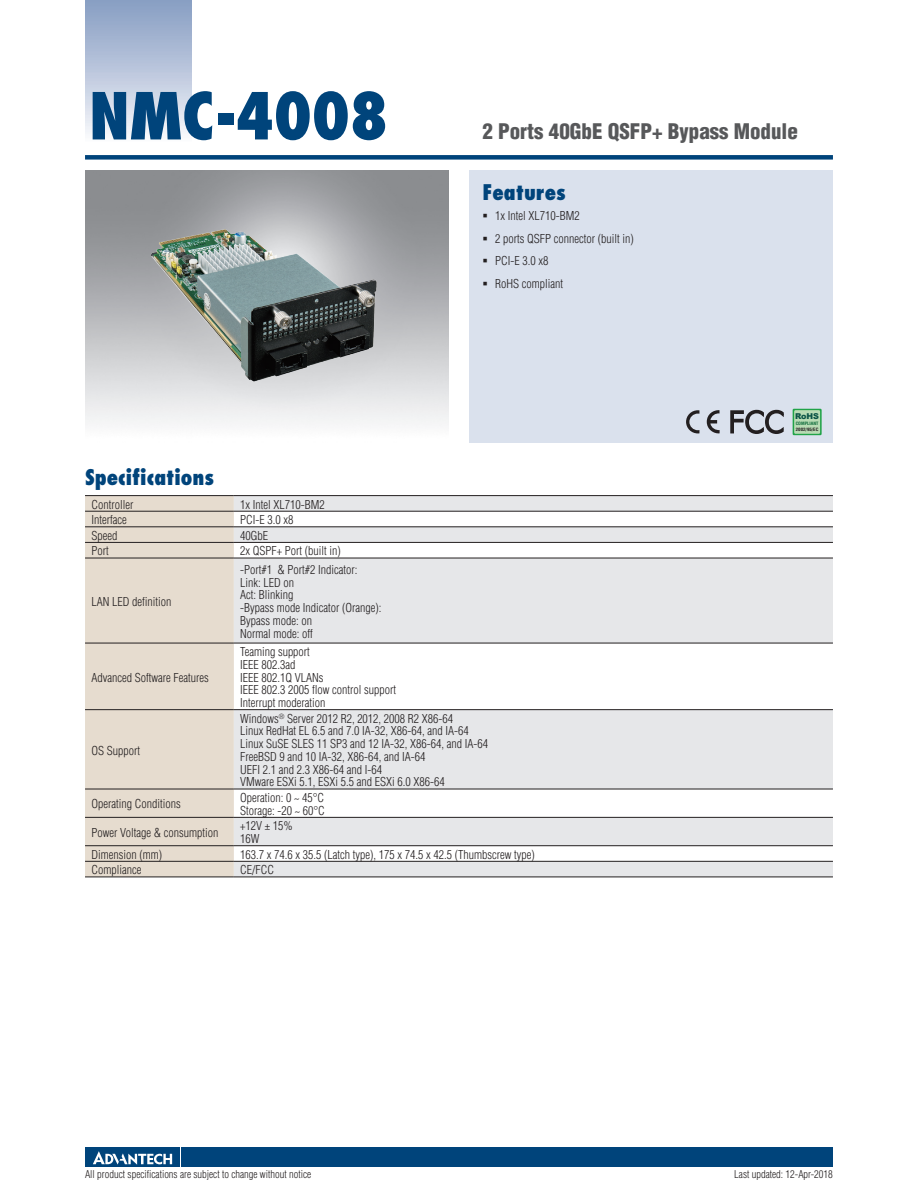
<style>
.page{position:relative;width:918px;height:1188px;background:#fff}
.page>*{position:absolute;margin:0;border:0;box-sizing:border-box;transform-origin:0 0}
.t1{font:800 condensed 63px "Futura";color:#00447b}
.t2{font:900 condensed 21px "Helvetica";color:#57585a}
.t3{font:800 condensed 21px "Futura";color:#00447b}
.t4{font:300 condensed 12px/12.8px "Helvetica";color:#231f20}
.t5{font:300 condensed 10.5px "Helvetica";color:#231f20}
.t6{font:900 8.1px "Arial";color:#0c5447}
.t7{font:700 condensed 4.5px "Helvetica";color:#231f20;scale:1.11 1}
.t8{font:700 condensed 4.5px "Helvetica";color:#0c6a39;scale:1.04 1}
</style>
<div class="page">
<div style="left:85px;top:155px;width:748px;height:5px;background:#00447b"></div>
<div style="left:182px;top:1147px;width:651px;height:20px;background:#00447b"></div>
<div style="left:85px;top:1147px;width:95px;height:20px;background:#00447b"></div>
<svg style="left:93px;top:1151px;width:79px;height:14px"></svg>
<div style="left:85px;top:0;width:106px;height:143px;background:linear-gradient(to bottom,#849bc1,#f9fafc)"></div>
<div style="left:470px;top:170px;width:363px;height:272px;background:#dae1ed"></div>
<svg style="left:686px;top:410px;width:13px;height:23px"></svg>
<svg style="left:707px;top:410px;width:13px;height:24px"></svg>
<svg style="left:730px;top:409px;width:54px;height:25px"></svg>
<svg style="left:793px;top:409px;width:29px;height:26px"></svg>
<div style="left:794px;top:410px;width:26px;height:24px;background:#b8dbb4"></div>
<div style="left:85px;top:496px;width:149px;height:381px;background:#e6dccf"></div>
<svg style="left:234px;top:496px;width:599px;height:381px;fill:#e6e7e9"></svg>
<hr style="left:85px;top:495px;width:149px;height:1px;background:#231f20">
<hr style="left:234px;top:495px;width:599px;height:1px;background:#231f20">
<hr style="left:85px;top:511px;width:149px;height:1px;background:#231f20">
<hr style="left:234px;top:511px;width:599px;height:1px;background:#231f20">
<hr style="left:85px;top:526px;width:149px;height:1px;background:#231f20">
<hr style="left:234px;top:526px;width:599px;height:1px;background:#231f20">
<hr style="left:85px;top:542px;width:149px;height:1px;background:#231f20">
<hr style="left:234px;top:542px;width:599px;height:1px;background:#231f20">
<hr style="left:85px;top:558px;width:149px;height:1px;background:#231f20">
<hr style="left:234px;top:558px;width:599px;height:1px;background:#231f20">
<hr style="left:85px;top:643px;width:149px;height:1px;background:#231f20">
<hr style="left:234px;top:643px;width:599px;height:1px;background:#231f20">
<hr style="left:85px;top:709px;width:149px;height:1px;background:#231f20">
<hr style="left:234px;top:709px;width:599px;height:1px;background:#231f20">
<hr style="left:85px;top:789px;width:149px;height:1px;background:#231f20">
<hr style="left:234px;top:789px;width:599px;height:1px;background:#231f20">
<hr style="left:85px;top:817px;width:149px;height:1px;background:#231f20">
<hr style="left:234px;top:817px;width:599px;height:1px;background:#231f20">
<hr style="left:85px;top:845px;width:149px;height:1px;background:#231f20">
<hr style="left:234px;top:845px;width:599px;height:1px;background:#231f20">
<hr style="left:85px;top:861px;width:149px;height:1px;background:#231f20">
<hr style="left:234px;top:861px;width:599px;height:1px;background:#231f20">
<hr style="left:85px;top:877px;width:149px;height:1px;background:#231f20">
<hr style="left:234px;top:877px;width:599px;height:1px;background:#231f20">
<img style="left:130px;top:206px;width:269px;height:192px">
<h1 class="t1" style="left:89px;top:76px;width:301px">NMC-4008</h1>
<h2 class="t3" style="left:85px;top:463px;width:131px">Specifications</h2>
<p class="t4" style="left:91px;top:498px;width:43px">Controller</p>
<p class="t4" style="left:240px;top:498px;width:86px">1x Intel XL710-BM2</p>
<p class="t4" style="left:91px;top:513px;width:37px">Interface</p>
<p class="t4" style="left:240px;top:513px;width:55px">PCI-E 3.0 x8</p>
<p class="t4" style="left:91px;top:529px;width:27px">Speed</p>
<p class="t4" style="left:240px;top:529px;width:29px">40GbE</p>
<p class="t4" style="left:91px;top:545px;width:19px">Port</p>
<p class="t4" style="left:240px;top:545px;width:102px">2x QSPF+ Port (built in)</p>
<p class="t4" style="left:91px;top:595px;width:81px">LAN LED definition</p>
<p class="t4" style="left:240px;top:563px;width:143px">-Port#1 &amp; Port#2 Indicator:<br>Link: LED on<br>Act: Blinking<br>-Bypass mode Indicator (Orange):<br>Bypass mode: on<br>Normal mode: off</p>
<p class="t4" style="left:91px;top:671px;width:119px">Advanced Software Features</p>
<p class="t4" style="left:240px;top:645px;width:157px">Teaming support<br>IEEE 802.3ad<br>IEEE 802.1Q VLANs<br>IEEE 802.3 2005 flow control support<br>Interrupt moderation</p>
<h2 class="t2" style="left:482px;top:119px;width:317px">2 Ports 40GbE QSFP+ Bypass Module</h2>
<h2 class="t3" style="left:482px;top:178px;width:85px">Features</h2>
<p class="t4" style="left:495px;top:204px;width:140px;line-height:22.8px">1x Intel XL710-BM2<br>2 ports QSFP connector (built in)<br>PCI-E 3.0 x8<br>RoHS compliant</p>
<p class="t6" style="left:795px;top:410px;width:25px">RoHS</p>
<p class="t8" style="left:796px;top:421px;width:24px">COMPLIANT</p>
<p class="t7" style="left:796px;top:427px;width:22px">2002/95/EC</p>
<p class="t4" style="left:91px;top:744px;width:50px">OS Support</p>
<p class="t4" style="left:240px;top:712px;width:249px">Windows<sup>®</sup> Server 2012 R2, 2012, 2008 R2 X86-64<br>Linux RedHat EL 6.5 and 7.0 IA-32, X86-64, and IA-64<br>Linux SuSE SLES 11 SP3 and 12 IA-32, X86-64, and IA-64<br>FreeBSD 9 and 10 IA-32, X86-64, and IA-64<br>UEFI 2.1 and 2.3 X86-64 and I-64<br>VMware ESXi 5.1, ESXi 5.5 and ESXi 6.0 X86-64</p>
<p class="t4" style="left:91px;top:798px;width:91px">Operating Conditions</p>
<p class="t4" style="left:240px;top:791px;width:86px">Operation: 0 ~ 45°C<br>Storage: -20 ~ 60°C</p>
<p class="t4" style="left:91px;top:826px;width:129px">Power Voltage &amp; consumption</p>
<p class="t4" style="left:240px;top:820px;width:54px">+12V ± 15%<br>16W</p>
<p class="t4" style="left:91px;top:848px;width:72px">Dimension (mm)</p>
<p class="t4" style="left:240px;top:848px;width:296px">163.7 x 74.6 x 35.5 (Latch type), 175 x 74.5 x 42.5 (Thumbscrew type)</p>
<p class="t4" style="left:91px;top:864px;width:51px">Compliance</p>
<p class="t4" style="left:240px;top:864px;width:36px">CE/FCC</p>
<p class="t5" style="left:85px;top:1168px;width:228px">All product specifications are subject to change without notice</p>
<p class="t5" style="left:734px;top:1168px;width:100px">Last updated: 12-Apr-2018</p>
</div>
